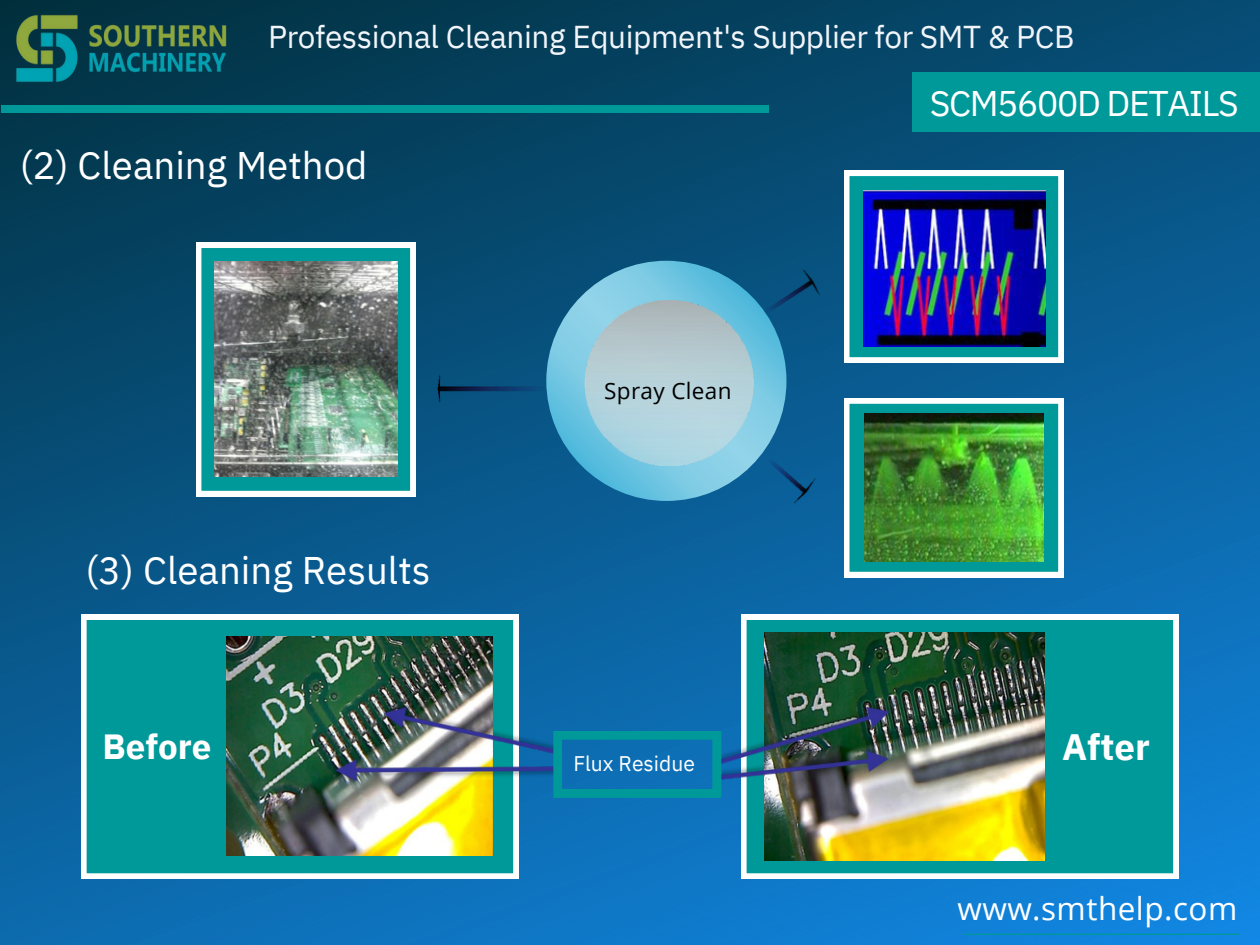
<style>
.page{position:relative;width:1260px;height:945px;background:#fff}
.page>*{position:absolute;margin:0;border:0;box-sizing:border-box;transform-origin:0 0}
.t1{font:38.5px "IBM Plex Sans";color:#fff}
.t2{font:700 36.75px "IBM Plex Sans";color:#fff}
.t3{font:35.52px "IBM Plex Sans";letter-spacing:-.04em;color:#fff}
.t4{font:700 35px "IBM Plex Sans";color:#fff}
.t5{font:31.5px "IBM Plex Sans";letter-spacing:-.015em;color:#f1f5fa}
.t6{font:31.5px "Open Sans";letter-spacing:.015em;color:#fff}
.t7{font:22.57px "Open Sans";letter-spacing:.015em;color:#000}
.t8{font:21.18px "IBM Plex Sans";color:#fff}
</style>
<div class="page">
<img style="left:0;top:0;width:1260px;height:945px">
<img style="left:0;top:1px;width:244px;height:93px">
<hr style="left:964px;top:934px;width:276px;height:1px;background:#099">
<div style="left:912px;top:73px;width:348px;height:59px;background:#099"></div>
<div style="left:1px;top:105px;width:767px;height:8px;background:#099"></div>
<svg style="left:546px;top:261px;width:240px;height:240px"></svg>
<img style="left:584px;top:300px;width:170px;height:166px">
<img style="left:754px;top:267px;width:68px;height:60px">
<img style="left:757px;top:447px;width:59px;height:57px">
<img style="left:438px;top:372px;width:108px;height:33px">
<svg style="left:844px;top:171px;width:219px;height:191px"></svg>
<svg style="left:196px;top:243px;width:219px;height:253px"></svg>
<svg style="left:844px;top:399px;width:219px;height:178px"></svg>
<svg style="left:81px;top:615px;width:437px;height:264px"></svg>
<img style="left:865px;top:413px;width:178px;height:149px">
<img style="left:215px;top:261px;width:182px;height:216px">
<img style="left:863px;top:191px;width:182px;height:156px">
<img style="left:227px;top:637px;width:265px;height:219px">
<img style="left:329px;top:755px;width:224px;height:36px">
<img style="left:376px;top:698px;width:192px;height:61px">
<svg style="left:741px;top:615px;width:437px;height:264px"></svg>
<img style="left:765px;top:633px;width:280px;height:227px">
<img style="left:721px;top:768px;width:174px;height:16px">
<img style="left:712px;top:697px;width:184px;height:71px">
<svg style="left:553px;top:731px;width:168px;height:67px"></svg>
<p class="t5" style="left:268px;top:16px;width:808px">Professional Cleaning Equipment's Supplier for SMT &amp; PCB</p>
<p class="t1" style="left:20px;top:139px;width:349px">(2) Cleaning Method</p>
<p class="t1" style="left:85px;top:544px;width:347px">(3) Cleaning Results</p>
<p class="t4" style="left:103px;top:723px;width:110px">Before</p>
<p class="t7" style="left:604px;top:375px;width:129px">Spray Clean</p>
<p class="t8" style="left:573px;top:750px;width:123px">Flux Residue</p>
<p class="t3" style="left:930px;top:79px;width:311px">SCM5600D DETAILS</p>
<p class="t2" style="left:1062px;top:722px;width:89px">After</p>
<p class="t6" style="left:957px;top:886px;width:281px">www.smthelp.com</p>
</div>
